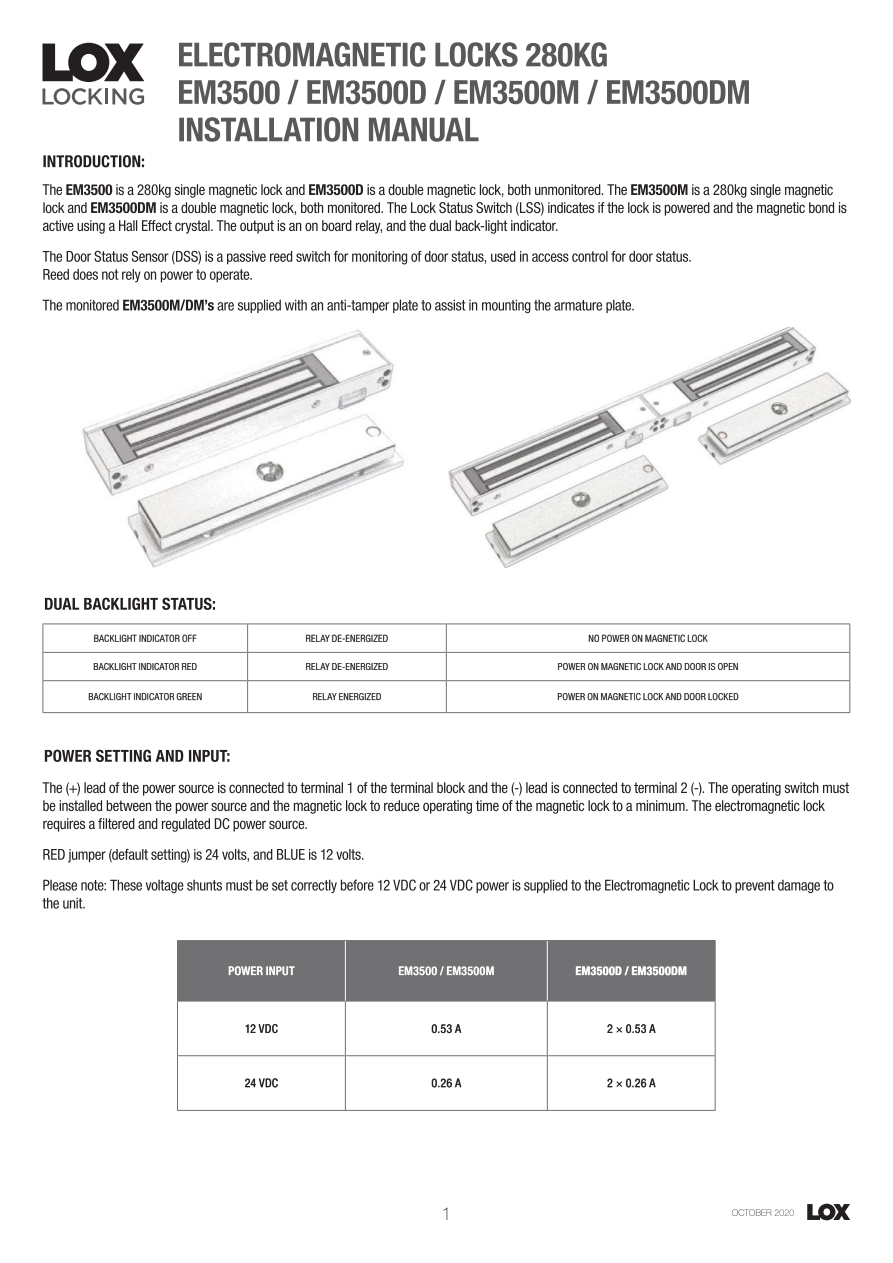
<style>
.page{position:relative;width:893px;height:1263px;background:#fff}
.page>*{position:absolute;margin:0;border:0;box-sizing:border-box;transform-origin:0 0}
.t1{font:condensed 12px "Helvetica Neue LTW1 G";letter-spacing:.02em;color:#231f20}
.t2{font:500 condensed 12px "Helvetica Neue LTW1 G";letter-spacing:.025em;color:#fff}
.t3{font:700 condensed 12px "Helvetica Neue LTW1 G";letter-spacing:.02em;color:#fff}
.t4{font:300 condensed 9.75px "Helvetica Neue LTW1 G";letter-spacing:.035em;color:#231f20}
</style>
<div class="page">
<svg style="left:179px;top:117px;width:299px;height:25px"></svg>
<svg style="left:179px;top:80px;width:570px;height:24px"></svg>
<svg style="left:179px;top:42px;width:428px;height:25px"></svg>
<svg style="left:43px;top:155px;width:101px;height:12px"></svg>
<svg style="left:45px;top:598px;width:170px;height:12px"></svg>
<svg style="left:45px;top:750px;width:184px;height:12px"></svg>
<svg style="left:43px;top:43px;width:101px;height:39px"></svg>
<svg style="left:43px;top:88px;width:60px;height:17px"></svg>
<hr style="left:105px;top:88px;width:3px;height:16px;background:#58595b">
<svg style="left:112px;top:88px;width:32px;height:17px"></svg>
<div style="left:547px;top:941px;width:168px;height:60px;background:#717073"></div>
<svg style="left:178px;top:1002px;width:537px;height:108px"></svg>
<hr style="left:177px;top:1001px;width:168px;height:1px;background:#717073">
<hr style="left:177px;top:1001px;width:1px;height:54px;background:#717073">
<hr style="left:345px;top:1001px;width:202px;height:1px;background:#717073">
<hr style="left:345px;top:1001px;width:1px;height:54px;background:#717073">
<hr style="left:547px;top:1001px;width:1px;height:54px;background:#717073">
<hr style="left:715px;top:1001px;width:1px;height:54px;background:#717073">
<hr style="left:177px;top:1055px;width:168px;height:1px;background:#717073">
<hr style="left:177px;top:1056px;width:1px;height:54px;background:#717073">
<hr style="left:345px;top:1055px;width:202px;height:1px;background:#717073">
<hr style="left:345px;top:1056px;width:1px;height:54px;background:#717073">
<hr style="left:547px;top:1055px;width:168px;height:1px;background:#717073">
<hr style="left:547px;top:1056px;width:1px;height:54px;background:#717073">
<hr style="left:715px;top:1056px;width:1px;height:54px;background:#717073">
<hr style="left:177px;top:1110px;width:538px;height:1px;background:#717073">
<hr style="left:177px;top:940px;width:370px;height:1px;background:#717073">
<hr style="left:547px;top:940px;width:168px;height:1px;background:#717073">
<hr style="left:547px;top:941px;width:1px;height:60px;background:#fff">
<hr style="left:715px;top:941px;width:1px;height:60px;background:#717073">
<hr style="left:547px;top:1001px;width:168px;height:1px;background:#717073">
<svg style="left:607px;top:1079px;width:48px;height:9px"></svg>
<svg style="left:432px;top:1079px;width:29px;height:9px"></svg>
<svg style="left:245px;top:1079px;width:33px;height:9px"></svg>
<svg style="left:608px;top:1024px;width:47px;height:9px"></svg>
<svg style="left:432px;top:1024px;width:29px;height:9px"></svg>
<svg style="left:246px;top:1024px;width:32px;height:9px"></svg>
<svg style="left:576px;top:966px;width:110px;height:9px"></svg>
<div style="left:177px;top:941px;width:370px;height:60px;background:#717073"></div>
<svg style="left:807px;top:1204px;width:43px;height:16px"></svg>
<svg style="left:443px;top:1208px;width:4px;height:12px"></svg>
<svg style="left:732px;top:1209px;width:62px;height:7px"></svg>
<svg style="left:43px;top:300px;width:591px;height:13px"></svg>
<svg style="left:43px;top:251px;width:648px;height:31px"></svg>
<svg style="left:43px;top:184px;width:803px;height:50px"></svg>
<svg style="left:43px;top:880px;width:790px;height:29px"></svg>
<svg style="left:43px;top:849px;width:320px;height:13px"></svg>
<svg style="left:43px;top:782px;width:806px;height:50px"></svg>
<img style="left:82px;top:329px;width:322px;height:239px">
<img style="left:448px;top:327px;width:402px;height:241px">
<svg style="left:44px;top:625px;width:805px;height:87px"></svg>
<hr style="left:43px;top:624px;width:205px;height:1px;background:#717073">
<hr style="left:248px;top:624px;width:198px;height:1px;background:#717073">
<hr style="left:446px;top:624px;width:404px;height:1px;background:#717073">
<hr style="left:43px;top:652px;width:205px;height:1px;background:#717073">
<svg style="left:43px;top:624px;width:1px;height:56px"></svg>
<hr style="left:248px;top:652px;width:198px;height:1px;background:#717073">
<svg style="left:247px;top:624px;width:1px;height:56px"></svg>
<hr style="left:446px;top:652px;width:404px;height:1px;background:#717073">
<svg style="left:446px;top:624px;width:1px;height:56px"></svg>
<svg style="left:849px;top:624px;width:1px;height:56px"></svg>
<hr style="left:43px;top:680px;width:205px;height:1px;background:#717073">
<hr style="left:43px;top:681px;width:1px;height:31px;background:#717073">
<hr style="left:248px;top:680px;width:198px;height:1px;background:#717073">
<hr style="left:247px;top:681px;width:1px;height:31px;background:#717073">
<hr style="left:446px;top:680px;width:404px;height:1px;background:#717073">
<hr style="left:446px;top:681px;width:1px;height:31px;background:#717073">
<hr style="left:849px;top:681px;width:1px;height:31px;background:#717073">
<hr style="left:43px;top:712px;width:807px;height:1px;background:#717073">
<svg style="left:558px;top:693px;width:180px;height:7px"></svg>
<svg style="left:313px;top:693px;width:68px;height:7px"></svg>
<svg style="left:89px;top:693px;width:112px;height:7px"></svg>
<svg style="left:558px;top:663px;width:180px;height:7px"></svg>
<svg style="left:306px;top:663px;width:82px;height:7px"></svg>
<svg style="left:94px;top:663px;width:102px;height:7px"></svg>
<svg style="left:589px;top:635px;width:119px;height:7px"></svg>
<svg style="left:306px;top:635px;width:82px;height:7px"></svg>
<svg style="left:94px;top:635px;width:102px;height:7px"></svg>
<p class="t4" style="left:94px;top:633px;width:104px">BACKLIGHT INDICATOR OFF</p>
<p class="t4" style="left:306px;top:633px;width:84px">RELAY DE-ENERGIZED</p>
<p class="t4" style="left:588px;top:633px;width:120px">NO POWER ON MAGNETIC LOCK</p>
<p class="t4" style="left:94px;top:661px;width:105px">BACKLIGHT INDICATOR RED</p>
<p class="t4" style="left:306px;top:661px;width:84px">RELAY DE-ENERGIZED</p>
<p class="t4" style="left:558px;top:661px;width:182px">POWER ON MAGNETIC LOCK AND DOOR IS OPEN</p>
<p class="t4" style="left:88px;top:691px;width:115px">BACKLIGHT INDICATOR GREEN</p>
<p class="t4" style="left:313px;top:691px;width:70px">RELAY ENERGIZED</p>
<p class="t4" style="left:557px;top:691px;width:183px">POWER ON MAGNETIC LOCK AND DOOR LOCKED</p>
<p class="t2" style="left:228px;top:964px;width:68px">POWER INPUT</p>
<p class="t2" style="left:398px;top:964px;width:97px">EM3500 / EM3500M</p>
<p class="t3" style="left:576px;top:964px;width:113px">EM3500D / EM3500DM</p>
<p class="t1" style="left:245px;top:1022px;width:34px">12 VDC</p>
<p class="t1" style="left:431px;top:1022px;width:31px">0.53 A</p>
<p class="t1" style="left:607px;top:1022px;width:50px">2 × 0.53 A</p>
<p class="t1" style="left:245px;top:1076px;width:35px">24 VDC</p>
<p class="t1" style="left:431px;top:1076px;width:31px">0.26 A</p>
<p class="t1" style="left:607px;top:1076px;width:50px">2 × 0.26 A</p>
</div>
